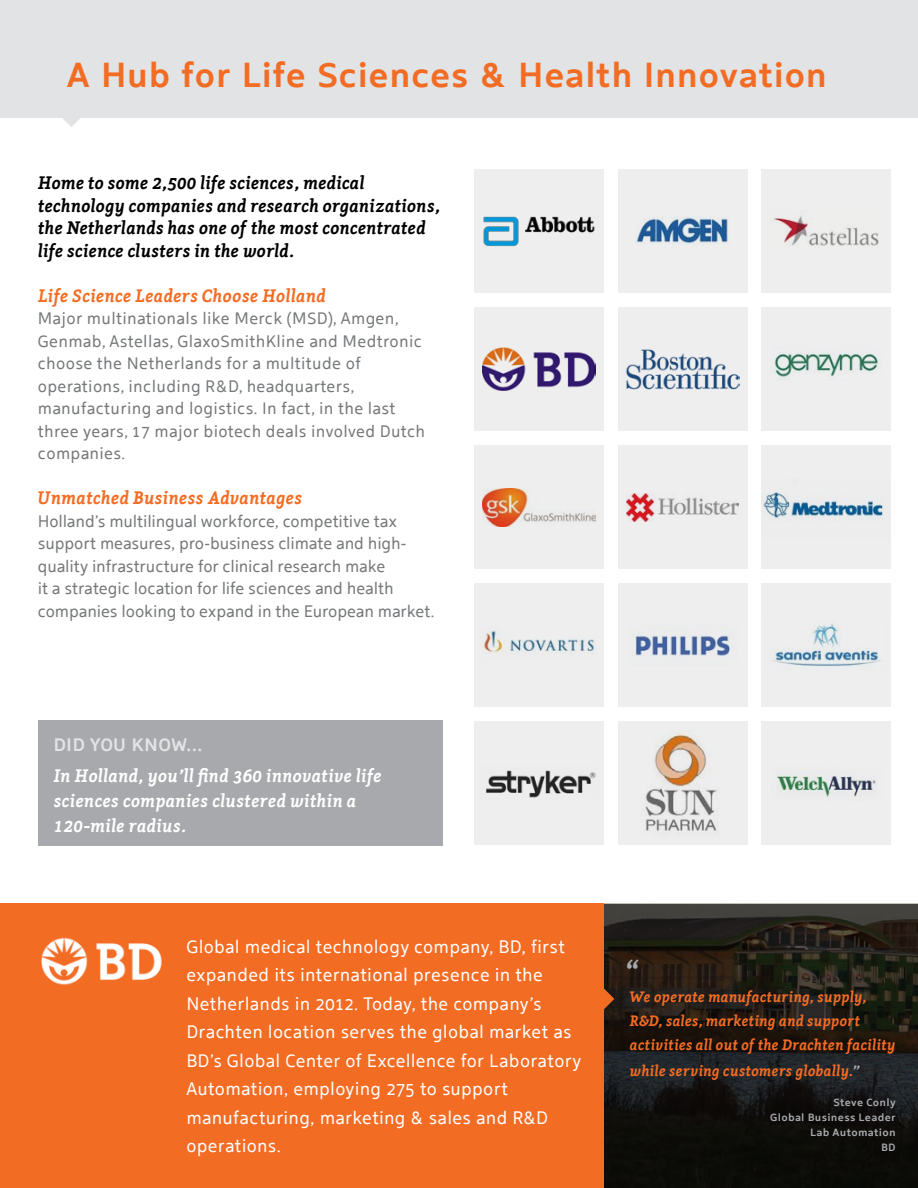
<style>
.page{position:relative;width:918px;height:1188px;background:#fff}
.page>*{position:absolute;margin:0;border:0;box-sizing:border-box;transform-origin:0 0}
.t1{font:40.8px "Holland Serif";color:#a7a9ac}
.t2{font:700 34.5px "Holland Sans";color:#f36c24}
.t3{font:18px/28.5px "Holland Sans";letter-spacing:.01em;color:#fff}
.Sample_Test_1{font:italic 700 18px/22.5px "Holland Serif";letter-spacing:-.005em;color:#000}
.t4{font:italic 700 18px/24.8px "Holland Serif";color:#fff}
.Sample_Test_1-2{font:italic 700 18px "Holland Serif";color:#f36c24}
.t5{font:700 18px "Holland Sans";color:#e2e3e4}
.Sample_Test_1-3{font:16.5px/22.5px "Holland Sans";color:#757779}
.t6{font:italic 700 15px/24.3px "Holland Serif";color:#f36c24}
.t7{font:700 10.5px "Holland Sans";letter-spacing:.02em;color:#a7a9ac}
.s1{color:#a7a9ac}
</style>
<div class="page">
<div style="left:0;top:0;width:918px;height:117px;background:#e2e3e4"></div>
<svg style="left:61px;top:117px;width:21px;height:10px"></svg>
<div style="left:474px;top:169px;width:129px;height:124px;background:#eeeeef"></div>
<img style="left:483px;top:216px;width:112px;height:30px">
<div style="left:618px;top:169px;width:129px;height:124px;background:#eeeeef"></div>
<img style="left:635px;top:217px;width:94px;height:28px">
<div style="left:762px;top:169px;width:129px;height:124px;background:#eeeeef"></div>
<img style="left:773px;top:216px;width:106px;height:30px">
<div style="left:474px;top:307px;width:129px;height:124px;background:#eeeeef"></div>
<img style="left:482px;top:347px;width:113px;height:44px">
<div style="left:618px;top:307px;width:129px;height:124px;background:#eeeeef"></div>
<img style="left:626px;top:349px;width:114px;height:40px">
<div style="left:618px;top:445px;width:129px;height:124px;background:#eeeeef"></div>
<img style="left:627px;top:493px;width:112px;height:28px">
<div style="left:618px;top:722px;width:129px;height:123px;background:#eeeeef"></div>
<img style="left:645px;top:732px;width:72px;height:99px">
<div style="left:618px;top:583px;width:129px;height:124px;background:#eeeeef"></div>
<img style="left:635px;top:631px;width:95px;height:25px">
<div style="left:474px;top:722px;width:129px;height:123px;background:#eeeeef"></div>
<img style="left:486px;top:770px;width:110px;height:28px">
<div style="left:762px;top:583px;width:129px;height:124px;background:#eeeeef"></div>
<img style="left:773px;top:623px;width:108px;height:44px">
<div style="left:762px;top:722px;width:129px;height:123px;background:#eeeeef"></div>
<img style="left:776px;top:775px;width:100px;height:23px">
<div style="left:474px;top:583px;width:129px;height:124px;background:#eeeeef"></div>
<img style="left:483px;top:630px;width:111px;height:24px">
<div style="left:762px;top:307px;width:129px;height:124px;background:#eeeeef"></div>
<img style="left:774px;top:353px;width:104px;height:24px">
<div style="left:762px;top:445px;width:129px;height:124px;background:#eeeeef"></div>
<img style="left:763px;top:492px;width:121px;height:29px">
<div style="left:474px;top:445px;width:129px;height:124px;background:#eeeeef"></div>
<img style="left:482px;top:488px;width:113px;height:38px">
<svg style="left:603px;top:904px;width:315px;height:284px"></svg>
<div style="left:0;top:904px;width:603px;height:284px;background:#f36c24"></div>
<img style="left:41px;top:937px;width:121px;height:48px">
<svg style="left:603px;top:988px;width:11px;height:22px"></svg>
<div style="left:38px;top:720px;width:405px;height:125px;background:#a7a9ac"></div>
<p class="t2" style="left:67px;top:47px;width:762px">A Hub for Life Sciences &amp; Health Innovation</p>
<p class="Sample_Test_1" style="left:38px;top:170px;width:404px">Home to some 2,500 life sciences, medical technology companies and research organizations, the Netherlands has one of the most concentrated life science clusters in the world.</p>
<p class="Sample_Test_1-2" style="left:38px;top:280px;width:290px">Life Science Leaders Choose Holland</p>
<p class="Sample_Test_1-3" style="left:38px;top:305px;width:389px">Major multinationals like Merck (MSD), Amgen, Genmab, Astellas, GlaxoSmithKline and Medtronic choose the Netherlands for a multitude of operations, including R&amp;D, headquarters, manufacturing and logistics. In fact, in the last three years, 17 major biotech deals involved Dutch companies.</p>
<p class="Sample_Test_1-2" style="left:38px;top:483px;width:266px">Unmatched Business Advantages</p>
<p class="Sample_Test_1-3" style="left:38px;top:508px;width:399px">Holland’s multilingual workforce, competitive tax support measures, pro-business climate and high&shy;quality infrastructure for clinical research make<br>it a strategic location for life sciences and health companies looking to expand in the European market.</p>
<p class="t5" style="left:53px;top:730px;width:151px">DID YOU KNOW...</p>
<p class="t4" style="left:53px;top:762px;width:330px">In Holland, you’ll find 360 innovative life sciences companies clustered within a<br>120-mile radius.</p>
<p class="t3" style="left:186px;top:930px;width:397px">Global medical technology company, BD, first expanded its international presence in the Netherlands in 2012. Today, the company’s Drachten location serves the global market as BD’s Global Center of Excellence for Laboratory Automation, employing 275 to support manufacturing, marketing &amp; sales and R&amp;D operations.</p>
<p class="t1" style="left:625px;top:942px;width:18px">“</p>
<p class="t6" style="left:630px;top:984px;width:268px">We operate manufacturing, supply, R&amp;D, sales, marketing and support activities all out of the Drachten facility while serving customers globally.<span class="s1">”</span></p>
<p class="t7" style="left:834px;top:1093px;width:64px">Steve Conly</p>
<p class="t7" style="left:770px;top:1108px;width:127px">Global Business Leader</p>
<p class="t7" style="left:810px;top:1123px;width:87px">Lab Automation</p>
<p class="t7" style="left:881px;top:1138px;width:16px">BD</p>
</div>
